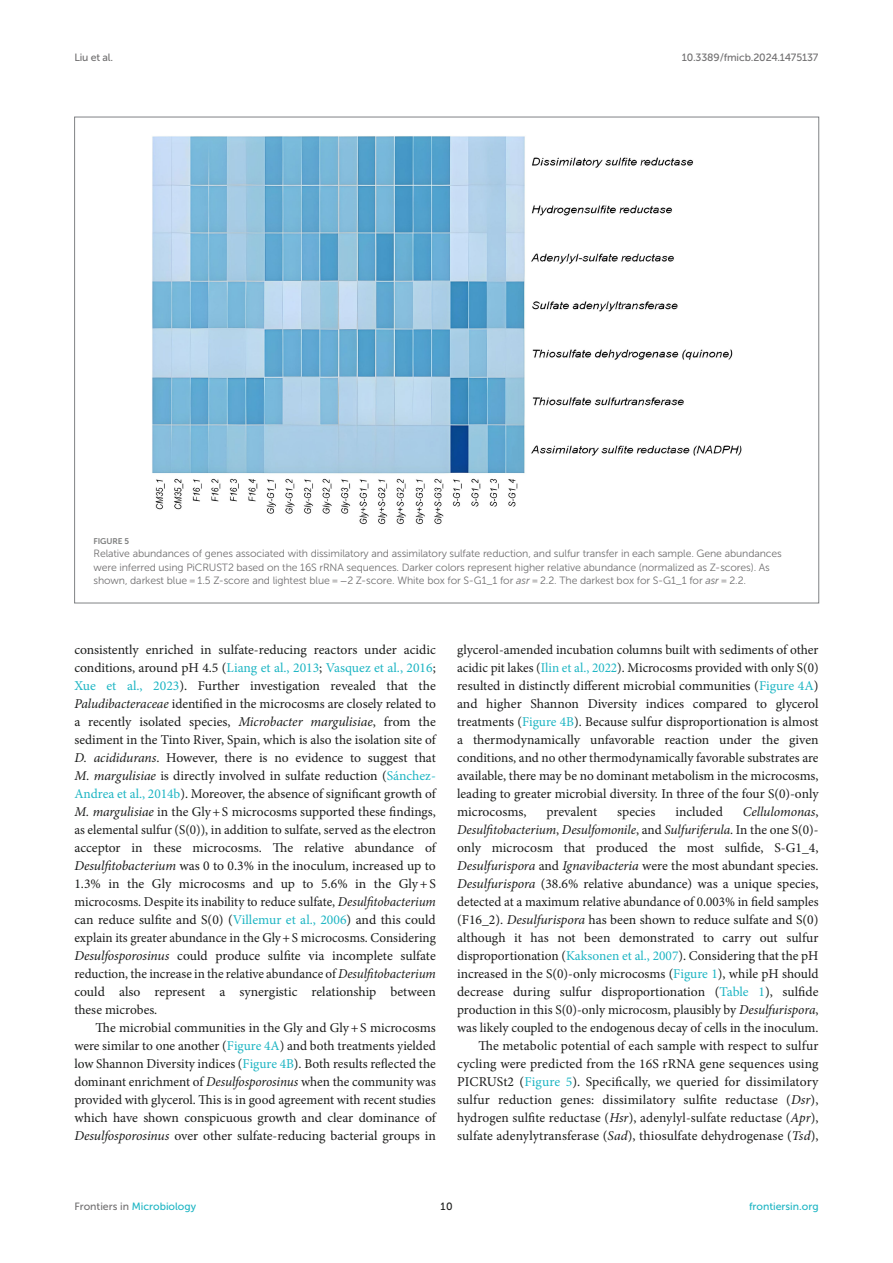
<style>
.page{position:relative;width:893px;height:1263px;background:#fff}
.page>*{position:absolute;margin:0;border:0;box-sizing:border-box;transform-origin:0 0}
.TEXT{font:13.5px/18px "Minion Pro";color:#1b1c1b;text-align:justify}
.FIG_LEG{font:10.5px/13.5px "Museo Sans 300";letter-spacing:-.01em;color:#706f70}
.t1{font:10.5px "Museo Sans 500";color:#1db5c3}
.t2{font:10.5px "Museo Sans 500";letter-spacing:-.015em;color:#706f70}
.t3{font:10.5px "Museo Sans 500";color:#1b1c1b}
.FIG_HD{font:8.25px "Museo Sans 700";letter-spacing:-.01em;color:#7e7f7f}
.s1{font-family:"STIX General"}
.s2{font-style:italic}
.s3{color:#1db5c3}
.s4{color:#706f70}
</style>
<div class="page">
<img style="left:152px;top:136px;width:590px;height:389px">
<p class="t2" style="left:74px;top:51px;width:40px">Liu et al.</p>
<p class="t2" style="left:682px;top:51px;width:138px">10.3389/fmicb.2024.1475137</p>
<p class="FIG_HD" style="left:94px;top:536px;width:37px">FIGURE 5</p>
<p class="FIG_LEG" style="left:94px;top:547px;width:690px">Relative abundances of genes associated with dissimilatory and assimilatory sulfate reduction, and sulfur transfer in each sample. Gene abundances were inferred using PiCRUST2 based on the 16S rRNA sequences. Darker colors represent higher relative abundance (normalized as Z-scores). As shown, darkest blue = 1.5 Z-score and lightest blue = <span class="s1">−</span>2 Z-score. White box for S-G1_1 for <span class="s2">asr</span> = 2.2. The darkest box for S-G1_1 for <span class="s2">asr</span> = 2.2.</p>
<p class="TEXT" style="left:74px;top:641px;width:363px">consistently enriched in sulfate-reducing reactors under acidic conditions, around pH 4.5 (<span class="s3">Liang et al., 2013</span>; <span class="s3">Vasquez et al., 2016</span>; <span class="s3">Xue et al., 2023</span>). Further investigation revealed that the <span class="s2">Paludibacteraceae</span> identified in the microcosms are closely related to a recently isolated species, <span class="s2">Microbacter margulisiae</span>, from the sediment in the Tinto River, Spain, which is also the isolation site of <span class="s2">D. acididurans</span>. However, there is no evidence to suggest that <span class="s2">M. margulisiae</span> is directly involved in sulfate reduction (<span class="s3">Sánchez-Andrea et al., 2014b</span>). Moreover, the absence of significant growth of <span class="s2">M. margulisiae</span> in the Gly+S microcosms supported these findings, as elemental sulfur (S(0)), in addition to sulfate, served as the electron acceptor in these microcosms. The relative abundance of <span class="s2">Desulfitobacterium</span> was 0 to 0.3% in the inoculum, increased up to 1.3% in the Gly microcosms and up to 5.6% in the Gly+S microcosms. Despite its inability to reduce sulfate, <span class="s2">Desulfitobacterium </span>can reduce sulfite and S(0) (<span class="s3">Villemur et al., 2006</span>) and this could explain its greater abundance in the Gly+S microcosms. Considering <span class="s2">Desulfosporosinus</span> could produce sulfite via incomplete sulfate reduction, the increase in the relative abundance of <span class="s2">Desulfitobacterium </span>could also represent a synergistic relationship between these microbes.</p>
<p class="TEXT" style="left:74px;top:1019px;width:363px;text-indent:21px">The microbial communities in the Gly and Gly+S microcosms were similar to one another (<span class="s3">Figure 4A</span>) and both treatments yielded low Shannon Diversity indices (<span class="s3">Figure 4B</span>). Both results reflected the dominant enrichment of <span class="s2">Desulfosporosinus</span> when the community was provided with glycerol. This is in good agreement with recent studies which have shown conspicuous growth and clear dominance of <span class="s2">Desulfosporosinus</span> over other sulfate-reducing bacterial groups in</p>
<p class="TEXT" style="left:457px;top:641px;width:363px">glycerol-amended incubation columns built with sediments of other acidic pit lakes (<span class="s3">Ilin et al., 2022</span>). Microcosms provided with only S(0) resulted in distinctly different microbial communities (<span class="s3">Figure 4A</span>) and higher Shannon Diversity indices compared to glycerol treatments (<span class="s3">Figure 4B</span>). Because sulfur disproportionation is almost a thermodynamically unfavorable reaction under the given conditions, and no other thermodynamically favorable substrates are available, there may be no dominant metabolism in the microcosms, leading to greater microbial diversity. In three of the four S(0)-only microcosms,</p>
<p class="TEXT" style="left:457px;top:803px;width:363px;text-indent:286px"><span class="s2">Cellulomonas</span>, <span class="s2">Desulfitobacterium</span>, <span class="s2">Desulfomonile</span>, and <span class="s2">Sulfuriferula</span>. In the one S(0)- only microcosm that produced the most sulfide, S-G1_4, <span class="s2">Desulfurispora</span> and <span class="s2">Ignavibacteria</span> were the most abundant species.<br><span class="s2">Desulfurispora</span> (38.6% relative abundance) was a unique species, detected at a maximum relative abundance of 0.003% in field samples (F16_2). <span class="s2">Desulfurispora</span> has been shown to reduce sulfate and S(0) although it has not been demonstrated to carry out sulfur disproportionation (<span class="s3">Kaksonen et al., 2007</span>). Considering that the pH increased in the S(0)-only microcosms (<span class="s3">Figure 1</span>), while pH should decrease during sulfur disproportionation (<span class="s3">Table 1</span>), sulfide production in this S(0)-only microcosm, plausibly by <span class="s2">Desulfurispora</span>, was likely coupled to the endogenous decay of cells in the inoculum.</p>
<p class="TEXT" style="left:457px;top:1037px;width:363px;text-indent:21px">The metabolic potential of each sample with respect to sulfur cycling were predicted from the 16S rRNA gene sequences using PICRUSt2 (<span class="s3">Figure 5</span>). Specifically, we queried for dissimilatory sulfur reduction genes: dissimilatory sulfite reductase (<span class="s2">Dsr</span>), hydrogen sulfite reductase (<span class="s2">Hsr</span>), adenylyl-sulfate reductase (<span class="s2">Apr</span>), sulfate adenylytransferase (<span class="s2">Sad</span>), thiosulfate dehydrogenase (<span class="s2">Tsd</span>),</p>
<p class="TEXT" style="left:546px;top:803px;width:52px">prevalent</p>
<p class="TEXT" style="left:617px;top:803px;width:40px">species</p>
<p class="TEXT" style="left:675px;top:803px;width:49px">included</p>
<p class="t1" style="left:74px;top:1200px;width:123px"><span class="s4">Frontiers in</span> Microbiology</p>
<p class="t3" style="left:440px;top:1200px;width:14px">10</p>
<p class="t1" style="left:749px;top:1200px;width:71px">frontiersin.org</p>
</div>
